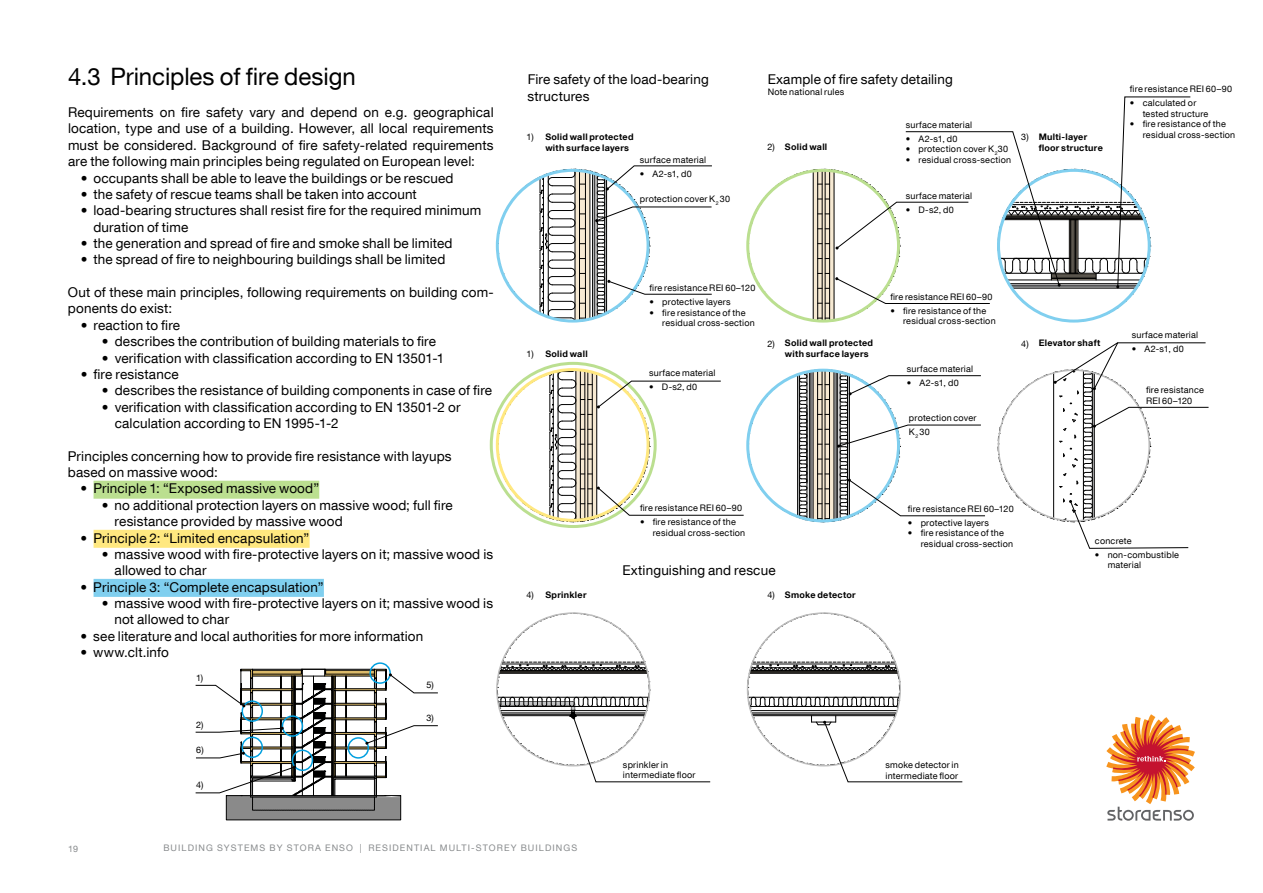
<style>
.page{position:relative;width:1263px;height:893px;background:#fff}
.page>*{position:absolute;margin:0;border:0;box-sizing:border-box;transform-origin:0 0}
.t1{font:24px "Helvetica Neue LT Com";letter-spacing:-.005em;color:#000}
.t2{font:13.5px/16.4px "Helvetica Neue LT Com";letter-spacing:.01em;color:#000}
.t3{font:9px/10.5px "Helvetica Neue LT Com";letter-spacing:.025em;color:#000}
.t4{font:700 9px/10.8px "Helvetica Neue LT Com";letter-spacing:.035em;color:#000}
.t5{font:9px "Helvetica Neue LT Com";letter-spacing:.12em;color:#888b8d}
</style>
<div class="page">
<svg style="left:747px;top:96px;width:444px;height:226px"></svg>
<svg style="left:497px;top:165px;width:215px;height:157px"></svg>
<svg style="left:497px;top:613px;width:214px;height:170px"></svg>
<svg style="left:747px;top:613px;width:216px;height:170px"></svg>
<svg style="left:497px;top:370px;width:488px;height:152px"></svg>
<svg style="left:998px;top:342px;width:211px;height:207px"></svg>
<div style="left:94px;top:481px;width:225px;height:18px;background:#bbdf90"></div>
<div style="left:94px;top:530px;width:216px;height:18px;background:#ffe880"></div>
<div style="left:94px;top:579px;width:230px;height:18px;background:#80cfef"></div>
<div style="left:369px;top:662px;width:22px;height:22px;border:2px solid #009fdf;border-radius:50%"></div>
<svg style="left:195px;top:669px;width:243px;height:151px"></svg>
<svg style="left:1106px;top:714px;width:89px;height:107px"></svg>
<h1 class="t1" style="left:68px;top:62px;width:289px">4.3 Principles of fire design</h1>
<p class="t2" style="left:68px;top:104px;width:427px;text-align:justify">Requirements on fire safety vary and depend on e.g. geographical location, type and use of a building. However, all local requirements must be considered. Background of fire safety-related requirements are the following main principles being regulated on European level:</p>
<p class="t2" style="left:81px;top:169px;width:374px">• occupants shall be able to leave the buildings or be rescued</p>
<p class="t2" style="left:81px;top:186px;width:338px">• the safety of rescue teams shall be taken into account</p>
<p class="t2" style="left:94px;top:202px;width:389px;text-indent:-13px">• load-bearing structures shall resist fire for the required minimum duration of time</p>
<p class="t2" style="left:81px;top:235px;width:373px">• the generation and spread of fire and smoke shall be limited</p>
<p class="t2" style="left:81px;top:251px;width:366px">• the spread of fire to neighbouring buildings shall be limited</p>
<p class="t2" style="left:68px;top:284px;width:427px">Out of these main principles, following requirements on building com&shy;ponents do exist:</p>
<p class="t2" style="left:81px;top:317px;width:101px">• reaction to fire</p>
<p class="t2" style="left:102px;top:333px;width:336px">• describes the contribution of building materials to fire</p>
<p class="t2" style="left:102px;top:349px;width:344px">• verification with classification according to EN 13501-1</p>
<p class="t2" style="left:81px;top:366px;width:100px">• fire resistance</p>
<p class="t2" style="left:102px;top:382px;width:392px">• describes the resistance of building components in case of fire</p>
<p class="t2" style="left:115px;top:398px;width:347px;text-indent:-13px">• verification with classification according to EN 13501-2 or calculation according to EN 1995-1-2</p>
<p class="t2" style="left:68px;top:447px;width:385px">Principles concerning how to provide fire resistance with layups based on massive wood:</p>
<p class="t2" style="left:81px;top:480px;width:240px">• Principle 1: “Exposed massive wood”</p>
<p class="t2" style="left:115px;top:497px;width:340px;text-indent:-13px">• no additional protection layers on massive wood; full fire resistance provided by massive wood</p>
<p class="t2" style="left:81px;top:529px;width:230px">• Principle 2: “Limited encapsulation”</p>
<p class="t2" style="left:115px;top:546px;width:380px;text-indent:-13px">• massive wood with fire-protective layers on it; massive wood is allowed to char</p>
<p class="t2" style="left:81px;top:578px;width:245px">• Principle 3: “Complete encapsulation”</p>
<p class="t2" style="left:115px;top:595px;width:380px;text-indent:-13px">• massive wood with fire-protective layers on it; massive wood is not allowed to char</p>
<p class="t2" style="left:81px;top:627px;width:344px">• see literature and local authorities for more information</p>
<p class="t2" style="left:81px;top:644px;width:90px">• www.clt.info</p>
<p class="t3" style="left:196px;top:672px;width:9px">1)</p>
<p class="t3" style="left:196px;top:720px;width:9px">2)</p>
<p class="t3" style="left:196px;top:745px;width:9px">6)</p>
<p class="t3" style="left:196px;top:779px;width:9px">4)</p>
<p class="t3" style="left:426px;top:679px;width:9px">5)</p>
<p class="t3" style="left:426px;top:712px;width:9px">3)</p>
<p class="t2" style="left:528px;top:71px;width:183px">Fire safety of the load-bearing structures</p>
<p class="t3" style="left:1130px;top:84px;width:104px">fire resistance REI 60–90</p>
<p class="t3" style="left:1143px;top:98px;width:67px;text-indent:-13px">• calculated or tested structure</p>
<p class="t3" style="left:1143px;top:119px;width:94px;text-indent:-13px">• fire resistance of the residual cross-section</p>
<p class="t2" style="left:768px;top:71px;width:187px">Example of fire safety detailing</p>
<p class="t3" style="left:768px;top:87px;width:78px">Note national rules</p>
<p class="t3" style="left:906px;top:119px;width:68px">surface material</p>
<p class="t3" style="left:906px;top:133px;width:53px">• A2-s1, d0</p>
<p class="t3" style="left:906px;top:144px;width:104px">• protection cover K<sub>2</sub>30</p>
<p class="t3" style="left:906px;top:154px;width:107px">• residual cross-section</p>
<p class="t4" style="left:545px;top:131px;width:90px">Solid wall protected with surface layers</p>
<p class="t4" style="left:785px;top:141px;width:44px">Solid wall</p>
<p class="t3" style="left:527px;top:131px;width:9px">1)</p>
<p class="t3" style="left:1021px;top:131px;width:9px">3)</p>
<p class="t4" style="left:1039px;top:131px;width:66px">Multi-layer floor structure</p>
<p class="t3" style="left:767px;top:141px;width:9px">2)</p>
<p class="t3" style="left:640px;top:154px;width:68px">surface material</p>
<p class="t3" style="left:640px;top:168px;width:53px">• A2-s1, d0</p>
<p class="t3" style="left:640px;top:194px;width:92px">protection cover K<sub>2</sub> 30</p>
<p class="t3" style="left:906px;top:190px;width:68px">surface material</p>
<p class="t3" style="left:906px;top:204px;width:50px">• D-s2, d0</p>
<p class="t3" style="left:527px;top:348px;width:9px">1)</p>
<p class="t4" style="left:545px;top:348px;width:44px">Solid wall</p>
<p class="t3" style="left:649px;top:282px;width:107px">fire resistance REI 60–120</p>
<p class="t3" style="left:649px;top:296px;width:83px">• protective layers</p>
<p class="t3" style="left:662px;top:307px;width:94px;text-indent:-13px">• fire resistance of the residual cross-section</p>
<p class="t3" style="left:649px;top:368px;width:68px">surface material</p>
<p class="t3" style="left:649px;top:382px;width:50px">• D-s2, d0</p>
<p class="t3" style="left:890px;top:291px;width:104px">fire resistance REI 60–90</p>
<p class="t3" style="left:903px;top:305px;width:94px;text-indent:-13px">• fire resistance of the residual cross-section</p>
<p class="t4" style="left:785px;top:338px;width:90px">Solid wall protected with surface layers</p>
<p class="t3" style="left:767px;top:338px;width:9px">2)</p>
<p class="t3" style="left:1021px;top:338px;width:9px">4)</p>
<p class="t3" style="left:907px;top:363px;width:68px">surface material</p>
<p class="t3" style="left:907px;top:378px;width:53px">• A2-s1, d0</p>
<p class="t3" style="left:909px;top:410px;width:69px;line-height:14.4px">protection cover<br>K<sub>2</sub> 30</p>
<p class="t4" style="left:1039px;top:338px;width:63px">Elevator shaft</p>
<p class="t3" style="left:1132px;top:329px;width:68px">surface material</p>
<p class="t3" style="left:1132px;top:344px;width:53px">• A2-s1, d0</p>
<p class="t3" style="left:1146px;top:384px;width:59px">fire resistance<br>REI 60–120</p>
<p class="t3" style="left:640px;top:502px;width:104px">fire resistance REI 60–90</p>
<p class="t3" style="left:653px;top:517px;width:94px;text-indent:-13px">• fire resistance of the residual cross-section</p>
<p class="t2" style="left:622px;top:562px;width:155px">Extinguishing and rescue</p>
<p class="t4" style="left:545px;top:589px;width:43px">Sprinkler</p>
<p class="t4" style="left:785px;top:589px;width:72px">Smoke detector</p>
<p class="t3" style="left:527px;top:589px;width:9px">4)</p>
<p class="t3" style="left:767px;top:589px;width:9px">4)</p>
<p class="t3" style="left:908px;top:503px;width:107px">fire resistance REI 60–120</p>
<p class="t3" style="left:908px;top:517px;width:83px">• protective layers</p>
<p class="t3" style="left:921px;top:528px;width:94px;text-indent:-13px">• fire resistance of the residual cross-section</p>
<p class="t3" style="left:1095px;top:535px;width:38px">concrete</p>
<p class="t3" style="left:1108px;top:549px;width:73px;text-indent:-13px">• non-combustible material</p>
<p class="t3" style="left:623px;top:759px;width:74px">sprinkler in intermediate floor</p>
<p class="t3" style="left:885px;top:759px;width:75px">smoke detector in intermediate floor</p>
<p class="t5" style="left:68px;top:843px;width:12px">19</p>
<p class="t5" style="left:163px;top:842px;width:415px">BUILDING SYSTEMS BY STORA ENSO | RESIDENTIAL MULTI-STOREY BUILDINGS</p>
</div>
